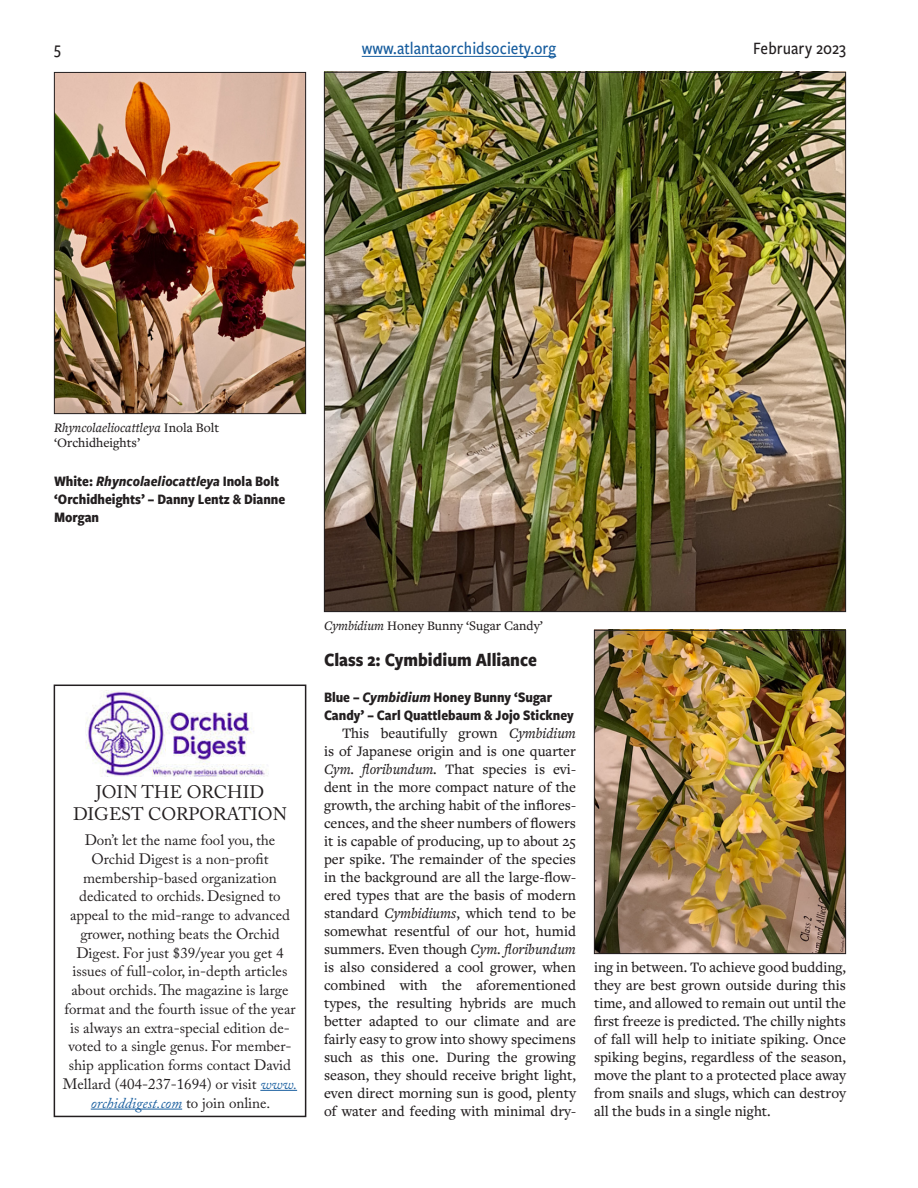
<style>
.page{position:relative;width:918px;height:1188px;background:#fff}
.page>*{position:absolute;margin:0;border:0;box-sizing:border-box;transform-origin:0 0}
.class{font:700 19.5px "Freight Sans Cnd Pro";color:#231f20}
.t1{font:18px/21.6px "Adobe Caslon Pro";color:#231f20;text-align:center}
.t2{font:500 18px "Freight Sans Cnd Pro";color:#175d9e}
.t3{font:500 18px "Freight Sans Cnd Pro";color:#231f20}
.text{font:500 15px/18px "Freight Text Pro";color:#231f20;text-align:justify}
.t4{font:15px/18.8px "Adobe Caslon Pro";color:#231f20;text-align:center}
.ribbon_title{font:700 15px/18px "Freight Sans Cnd Pro";color:#231f20}
.t5{font:500 13.5px/15px "Freight Text Pro";color:#231f20}
.s1{font-style:italic}
.s2{font-style:italic;color:#175d9e}
</style>
<div class="page">
<hr style="left:362px;top:56px;width:194px;height:1px;background:#175d9e">
<img style="left:56px;top:74px;width:248px;height:338px">
<div style="left:54px;top:72px;width:252px;height:342px;border:1px solid #231f20"></div>
<img style="left:326px;top:74px;width:518px;height:536px">
<img style="left:596px;top:632px;width:248px;height:320px">
<div style="left:594px;top:630px;width:252px;height:324px;border:1px solid #231f20"></div>
<hr style="left:260px;top:1090px;width:37px;height:1px;background:#175d9e">
<hr style="left:91px;top:1109px;width:91px;height:1px;background:#175d9e">
<div style="left:54px;top:685px;width:252px;height:432px;border:2px solid #231f20"></div>
<img style="left:86px;top:691px;width:183px;height:85px">
<p class="t3" style="left:54px;top:36px;width:8px">5</p>
<p class="t2" style="left:362px;top:36px;width:196px">www.atlantaorchidsociety.org</p>
<p class="t3" style="left:753px;top:36px;width:94px">February 2023</p>
<p class="t5" style="left:54px;top:420px;width:167px"><span class="s1">Rhyncolaeliocattleya</span> Inola Bolt ‘Orchidheights’</p>
<p class="ribbon_title" style="left:54px;top:472px;width:233px">White: <span class="s1">Rhyncolaeliocattleya</span> Inola Bolt ‘Orchidheights’ – Danny Lentz &amp; Dianne<br>Morgan</p>
<p class="t1" style="left:73px;top:781px;width:215px">JOIN THE ORCHID<br>DIGEST CORPORATION</p>
<p class="t4" style="left:63px;top:831px;width:236px">Don’t let the name fool you, the Orchid Digest is a non-profit membership-based organization dedicated to orchids. Designed to appeal to the mid-range to advanced grower, nothing beats the Orchid Digest. For just $39/year you get 4 issues of full-color, in-depth articles about orchids. The magazine is large format and the fourth issue of the year is always an extra-special edition de&shy;voted to a single genus. For member&shy;ship application forms contact David Mellard (404-237-1694) or visit <span class="s2">www. orchiddigest.com</span> to join online.</p>
<p class="t5" style="left:324px;top:618px;width:221px"><span class="s1">Cymbidium</span> Honey Bunny ‘Sugar Candy’</p>
<p class="class" style="left:324px;top:646px;width:215px">Class 2: Cymbidium Alliance</p>
<p class="ribbon_title" style="left:324px;top:688px;width:251px">Blue – <span class="s1">Cymbidium</span> Honey Bunny ‘Sugar<br>Candy’ – Carl Quattlebaum &amp; Jojo Stickney</p>
<p class="text" style="left:324px;top:724px;width:254px;text-indent:18px">This beautifully grown <span class="s1">Cymbidium </span>is of Japanese origin and is one quarter <span class="s1">Cym. floribundum.</span> That species is evi&shy;dent in the more compact nature of the growth, the arching habit of the inflores&shy;cences, and the sheer numbers of flowers it is capable of producing, up to about 25 per spike. The remainder of the species in the background are all the large-flow&shy;ered types that are the basis of modern standard <span class="s1">Cymbidiums</span>, which tend to be somewhat resentful of our hot, humid summers. Even though <span class="s1">Cym. floribundum </span>is also considered a cool grower, when combined with the aforementioned types, the resulting hybrids are much better adapted to our climate and are fairly easy to grow into showy specimens such as this one. During the growing season, they should receive bright light, even direct morning sun is good, plenty of water and feeding with minimal dry-</p>
<p class="text" style="left:594px;top:958px;width:254px">ing in between. To achieve good budding, they are best grown outside during this time, and allowed to remain out until the first freeze is predicted. The chilly nights of fall will help to initiate spiking. Once spiking begins, regardless of the season, move the plant to a protected place away from snails and slugs, which can destroy all the buds in a single night.</p>
</div>
